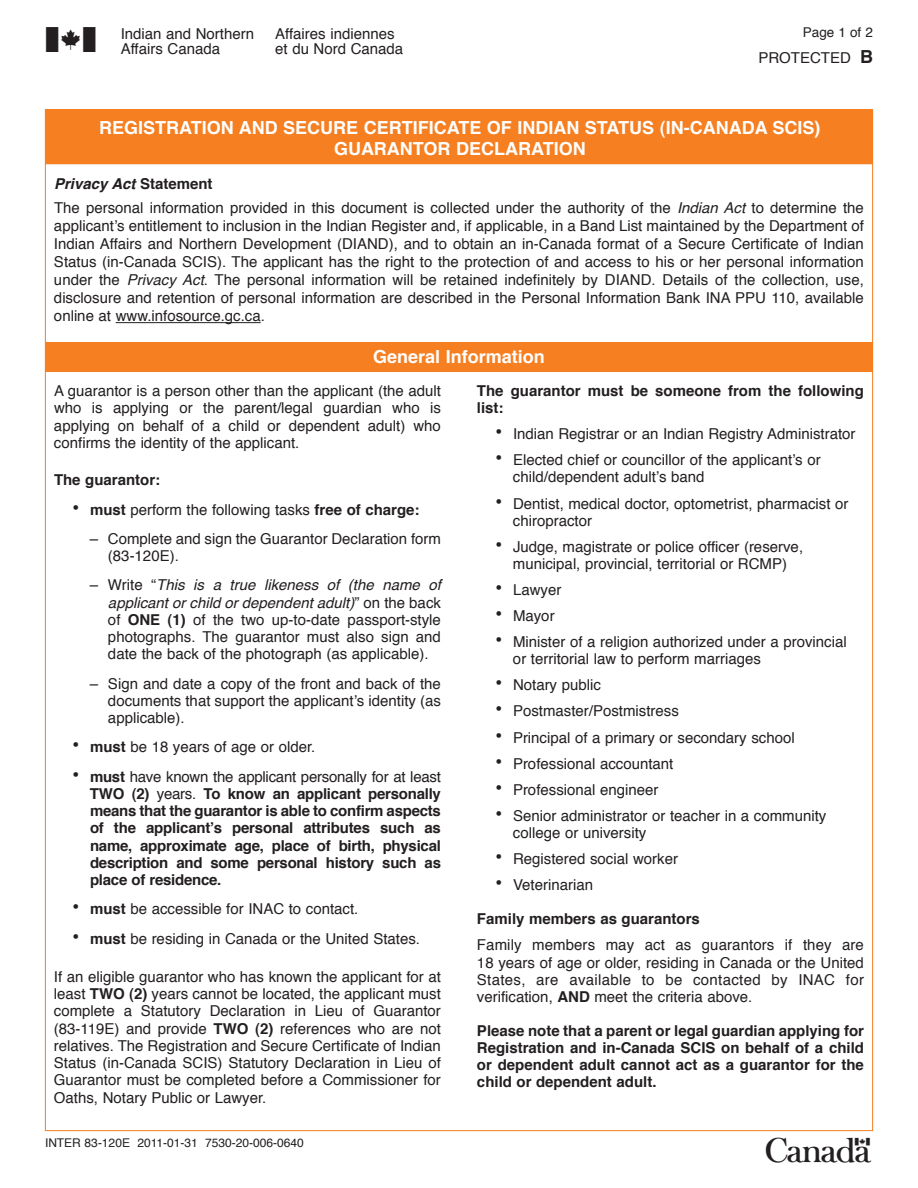
<style>
.page{position:relative;width:918px;height:1188px;background:#fff}
.page>*{position:absolute;margin:0;border:0;box-sizing:border-box;transform-origin:0 0}
.t1{font:37.5px "Military Patriotic P02";color:#231f20}
.t2{font:21.75px "Military Patriotic P02";color:#231f20}
.t3{font:700 18px/21px "Helvetica";color:#fff;text-align:center}
.t4{font:15px/17.2px "Helvetica";color:#231f20}
.t5{font:700 15px/17.2px "Helvetica";color:#231f20;text-align:justify}
.t6{font:13.5px "Helvetica";color:#231f20}
.t7{font:12px "Helvetica";color:#231f20}
.s1{font-weight:700;font-size:18px}
.s2{font-weight:700;font-style:italic}
.s3{font-weight:700}
.s4{font-style:italic}
.s5{font-weight:700;font-size:21px}
.s6{font-size:21px}
.s7{font-weight:400}
</style>
<div class="page">
<div style="left:45px;top:110px;width:828px;height:54px;background:#f57f21"></div>
<div style="left:45px;top:342px;width:828px;height:30px;background:#f57f21"></div>
<hr style="left:116px;top:322px;width:145px;height:1px;background:#231f20">
<h1 class="t1" style="left:46px;top:18px;width:51px">U</h1>
<p class="t4" style="left:121px;top:26px;width:135px">Indian and Northern</p>
<p class="t4" style="left:275px;top:26px;width:121px">Affaires indiennes</p>
<p class="t6" style="left:803px;top:27px;width:72px">Page 1 of 2</p>
<p class="t4" style="left:121px;top:41px;width:101px">Affairs Canada</p>
<p class="t4" style="left:275px;top:41px;width:129px">et du Nord Canada</p>
<p class="t4" style="left:758px;top:50px;width:116px">PRoTECTEd <span class="s1">B</span></p>
<p class="t3" style="left:99px;top:118px;width:723px">REGISTRATION AND SECURE CERTIFICATE OF INDIAN STATUS (IN-CANADA SCIS)<br>GUARANTOR DECLARATION</p>
<p class="t4" style="left:54px;top:173px;width:811px;line-height:24px"><span class="s2">Privacy Act</span> <span class="s3">Statement<br></span>The personal information provided in this document is collected under the authority of the <span class="s4">Indian Act</span> to determine the</p>
<p class="t4" style="left:54px;top:218px;width:812px;line-height:18px;text-align:justify">applicant’s entitlement to inclusion in the Indian Register and, if applicable, in a Band List maintained by the department of Indian Affairs and Northern development (dIANd), and to obtain an in-Canada format of a Secure Certificate of Indian Status (in-Canada SCIS). The applicant has the right to the protection of and access to his or her personal information under the <span class="s4">Privacy Act</span>. The personal information will be retained indefinitely by dIANd. details of the collection, use, disclosure and retention of personal information are described in the Personal Information Bank INA PPU 110, available online at www.infosource.gc.ca.</p>
<p class="t3" style="left:373px;top:348px;width:173px">General Information</p>
<p class="t4" style="left:54px;top:383px;width:389px;text-align:justify">A guarantor is a person other than the applicant (the adult who is applying or the parent/legal guardian who is applying on behalf of a child or dependent adult) who confirms the identity of the applicant.</p>
<p class="t5" style="left:54px;top:473px;width:108px">The guarantor:</p>
<p class="t4" style="left:72px;top:502px;width:349px"><span class="s5">•</span> <span class="s3">must</span> perform the following tasks <span class="s3">free of charge:</span></p>
<p class="t4" style="left:108px;top:531px;width:335px;text-indent:-18px">– Complete and sign the Guarantor declaration form (83-120E).</p>
<p class="t4" style="left:108px;top:578px;width:335px;text-align:justify;text-indent:-18px">– Write “<span class="s4">This is a true likeness of (the name of applicant or child or dependent adult)</span>” on the back of <span class="s3">ONE (1)</span> of the two up-to-date passport-style photographs. The guarantor must also sign and date the back of the photograph (as applicable).</p>
<p class="t4" style="left:108px;top:676px;width:335px;text-align:justify;text-indent:-18px">– Sign and date a copy of the front and back of the documents that support the applicant’s identity (as applicable).</p>
<p class="t4" style="left:72px;top:740px;width:245px"><span class="s5">•</span> <span class="s3">must</span> be 18 years of age or older.</p>
<p class="t5" style="left:90px;top:769px;width:353px;text-indent:-18px"><span class="s6">•</span> must <span class="s7">have known the applicant personally for at least </span>TWO (2) <span class="s7">years.</span> To know an applicant personally means that the guarantor is able to confirm aspects of the applicant’s personal attributes such as name, approximate age, place of birth, physical description and some personal history such as place of residence.</p>
<p class="t4" style="left:72px;top:902px;width:288px"><span class="s5">•</span> <span class="s3">must</span> be accessible for INAC to contact.</p>
<p class="t4" style="left:72px;top:931px;width:350px"><span class="s5">•</span> <span class="s3">must</span> be residing in Canada or the United States.</p>
<p class="t4" style="left:54px;top:969px;width:389px;text-align:justify">If an eligible guarantor who has known the applicant for at least <span class="s3">TWO (2)</span> years cannot be located, the applicant must complete a Statutory declaration in Lieu of Guarantor (83-119E) and provide <span class="s3">TWO (2)</span> references who are not relatives. The Registration and Secure Certificate of Indian Status (in-Canada SCIS) Statutory declaration in Lieu of Guarantor must be completed before a Commissioner for oaths, Notary Public or Lawyer.</p>
<p class="t5" style="left:477px;top:383px;width:389px">The guarantor must be someone from the following list:</p>
<p class="t4" style="left:495px;top:427px;width:362px"><span class="s5">•</span> Indian Registrar or an Indian Registry Administrator</p>
<p class="t4" style="left:513px;top:453px;width:309px;text-indent:-18px"><span class="s5">•</span> Elected chief or councillor of the applicant’s or child/dependent adult’s band</p>
<p class="t4" style="left:513px;top:496px;width:337px;text-indent:-18px"><span class="s5">•</span> dentist, medical doctor, optometrist, pharmacist or chiropractor</p>
<p class="t4" style="left:495px;top:539px;width:310px;text-align:center"><span class="s5">•</span> Judge, magistrate or police officer (reserve, municipal, provincial, territorial or RCMP)</p>
<p class="t4" style="left:495px;top:582px;width:68px"><span class="s5">•</span> Lawyer</p>
<p class="t4" style="left:495px;top:608px;width:61px"><span class="s5">•</span> Mayor</p>
<p class="t4" style="left:513px;top:635px;width:335px;text-indent:-18px"><span class="s5">•</span> Minister of a religion authorized under a provincial or territorial law to perform marriages</p>
<p class="t4" style="left:495px;top:678px;width:107px"><span class="s5">•</span> Notary public</p>
<p class="t4" style="left:495px;top:704px;width:185px"><span class="s5">•</span> Postmaster/Postmistress</p>
<p class="t4" style="left:495px;top:730px;width:301px"><span class="s5">•</span> Principal of a primary or secondary school</p>
<p class="t4" style="left:495px;top:756px;width:180px"><span class="s5">•</span> Professional accountant</p>
<p class="t4" style="left:495px;top:782px;width:165px"><span class="s5">•</span> Professional engineer</p>
<p class="t4" style="left:513px;top:808px;width:315px;text-indent:-18px"><span class="s5">•</span> Senior administrator or teacher in a community college or university</p>
<p class="t4" style="left:495px;top:851px;width:185px"><span class="s5">•</span> Registered social worker</p>
<p class="t4" style="left:495px;top:877px;width:100px"><span class="s5">•</span> Veterinarian</p>
<p class="t5" style="left:477px;top:912px;width:224px">Family members as guarantors</p>
<p class="t4" style="left:477px;top:938px;width:389px;text-align:justify">Family members may act as guarantors if they are 18 years of age or older, residing in Canada or the United States, are available to be contacted by INAC for verification, <span class="s3">AND</span> meet the criteria above.</p>
<p class="t5" style="left:477px;top:1023px;width:389px">Please note that a parent or legal guardian applying for Registration and in-Canada SCIS on behalf of a child or dependent adult cannot act as a guarantor for the child or dependent adult.</p>
<p class="t7" style="left:45px;top:1138px;width:260px">INTER 83-120E 2011-01-31 7530-20-006-0640</p>
<h2 class="t2" style="left:766px;top:1136px;width:107px">QWEWRT</h2>
</div>
